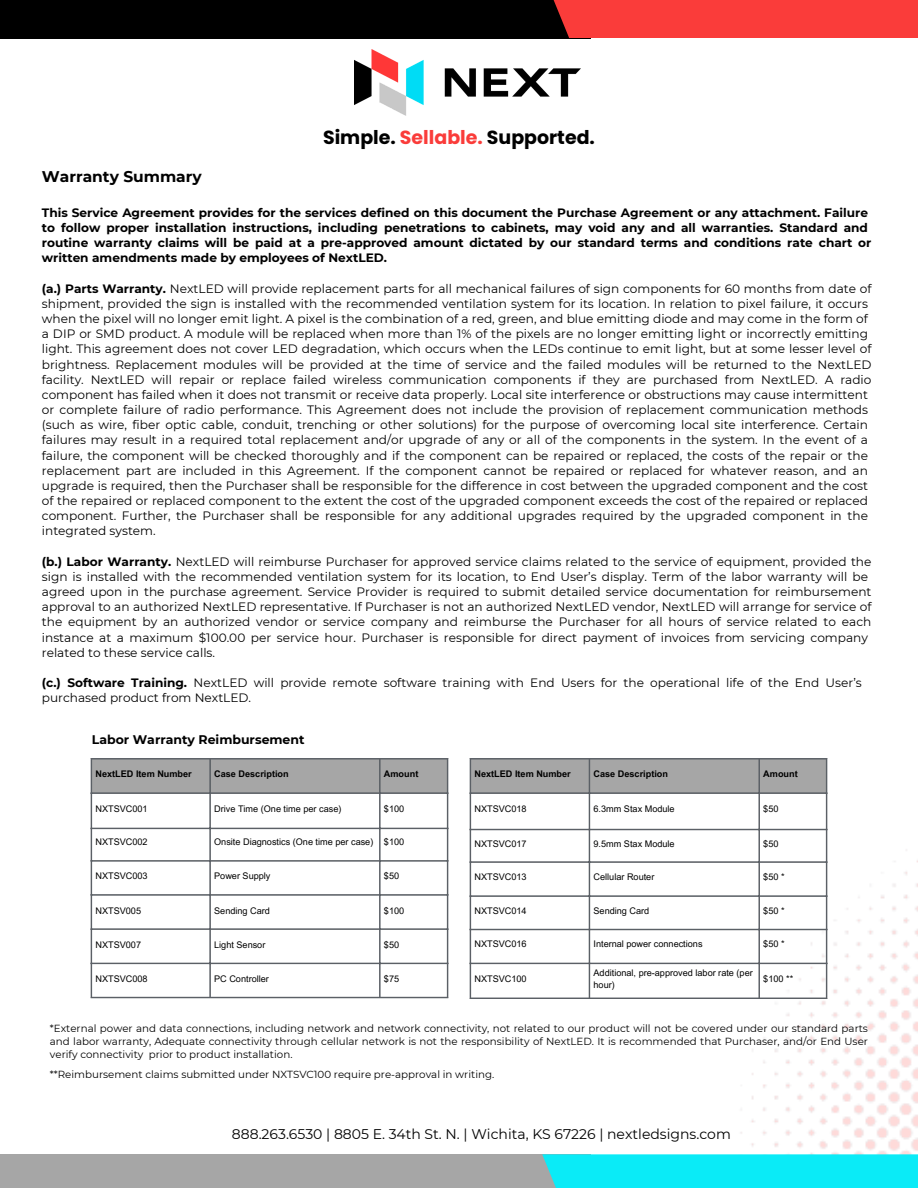
<style>
.page{position:relative;width:918px;height:1188px;background:#fff}
.page>*{position:absolute;margin:0;border:0;box-sizing:border-box;transform-origin:0 0}
.t1{font:700 18.9px "Poppins";color:#000}
.t2{font:700 15.45px "Montserrat";color:#000}
.t3{font:13.95px "Montserrat";color:#000}
.t4{font:700 12.45px "Montserrat";color:#000}
.t5{font:12.15px/15.1px "Montserrat";color:#000}
.t6{font:700 12.15px/15.1px "Montserrat";color:#000}
.t7{font:10.35px/12.9px "Montserrat";color:#000;text-align:justify}
.t8{font:9.15px/12.1px "Arial MT Pro";color:#000}
.t9{font:700 9.15px "Arial MT Pro";color:#000}
.s1{color:#fa3c3a}
.s2{font-weight:700}
</style>
<div class="page">
<div style="left:0;top:1154px;width:590px;height:34px;background:#a6a6a6"></div>
<img style="left:727px;top:778px;width:191px;height:376px">
<div style="left:542px;top:1154px;width:376px;height:34px;background:#0aebf7"></div>
<img style="left:355px;top:49px;width:226px;height:67px">
<div style="left:0;top:0;width:590px;height:38px;background:#000"></div>
<div style="left:553px;top:0;width:365px;height:38px;background:#fa3c3a"></div>
<div style="left:92px;top:760px;width:355px;height:32px;background:#a6a6a6"></div>
<hr style="left:91px;top:760px;width:1px;height:237px;background:#5b6066">
<hr style="left:209px;top:760px;width:2px;height:237px;background:#5b6066">
<hr style="left:379px;top:760px;width:2px;height:237px;background:#5b6066">
<hr style="left:447px;top:760px;width:1px;height:237px;background:#5b6066">
<hr style="left:91px;top:758px;width:357px;height:2px;background:#5b6066">
<hr style="left:91px;top:792px;width:357px;height:2px;background:#5b6066">
<hr style="left:91px;top:828px;width:357px;height:1px;background:#5b6066">
<hr style="left:91px;top:860px;width:357px;height:2px;background:#5b6066">
<hr style="left:91px;top:894px;width:357px;height:2px;background:#5b6066">
<hr style="left:91px;top:928px;width:357px;height:2px;background:#5b6066">
<hr style="left:91px;top:963px;width:357px;height:1px;background:#5b6066">
<hr style="left:91px;top:997px;width:357px;height:1px;background:#5b6066">
<div style="left:471px;top:760px;width:355px;height:32px;background:#a6a6a6"></div>
<hr style="left:470px;top:760px;width:1px;height:238px;background:#5b6066">
<hr style="left:589px;top:760px;width:1px;height:238px;background:#5b6066">
<hr style="left:758px;top:760px;width:2px;height:238px;background:#5b6066">
<hr style="left:826px;top:760px;width:1px;height:238px;background:#5b6066">
<hr style="left:470px;top:758px;width:357px;height:2px;background:#5b6066">
<hr style="left:470px;top:792px;width:357px;height:2px;background:#5b6066">
<hr style="left:470px;top:829px;width:357px;height:1px;background:#5b6066">
<hr style="left:470px;top:861px;width:357px;height:2px;background:#5b6066">
<hr style="left:470px;top:895px;width:357px;height:2px;background:#5b6066">
<hr style="left:470px;top:929px;width:357px;height:1px;background:#5b6066">
<hr style="left:470px;top:963px;width:357px;height:1px;background:#5b6066">
<hr style="left:470px;top:998px;width:357px;height:1px;background:#5b6066">
<p class="t1" style="left:323px;top:124px;width:273px">Simple. <span class="s1">Sellable.</span> Supported.</p>
<p class="t2" style="left:42px;top:167px;width:161px">Warranty Summary</p>
<p class="t6" style="left:42px;top:205px;width:831px">This Service Agreement provides for the services defined on this document the Purchase Agreement or any attachment. Failure to follow proper installation instructions, including penetrations to cabinets, may void any and all warranties. Standard and routine warranty claims will be paid at a pre-approved amount dictated by our standard terms and conditions rate chart or written amendments made by employees of NextLED.</p>
<p class="t5" style="left:42px;top:281px;width:831px"><span class="s2">(a.) Parts Warranty.</span> NextLED will provide replacement parts for all mechanical failures of sign components for 60 months from date of shipment, provided the sign is installed with the recommended ventilation system for its location. In relation to pixel failure, it occurs when the pixel will no longer emit light. A pixel is the combination of a red, green, and blue emitting diode and may come in the form of a DIP or SMD product. A module will be replaced when more than 1% of the pixels are no longer emitting light or incorrectly emitting light. This agreement does not cover LED degradation, which occurs when the LEDs continue to emit light, but at some lesser level of brightness. Replacement modules will be provided at the time of service and the failed modules will be returned to the NextLED facility. NextLED will repair or replace failed wireless communication components if they are purchased from NextLED. A radio component has failed when it does not transmit or receive data properly. Local site interference or obstructions may cause intermittent or complete failure of radio performance. This Agreement does not include the provision of replacement communication methods (such as wire, fiber optic cable, conduit, trenching or other solutions) for the purpose of overcoming local site interference. Certain failures may result in a required total replacement and/or upgrade of any or all of the components in the system. In the event of a failure, the component will be checked thoroughly and if the component can be repaired or replaced, the costs of the repair or the replacement part are included in this Agreement. If the component cannot be repaired or replaced for whatever reason, and an upgrade is required, then the Purchaser shall be responsible for the difference in cost between the upgraded component and the cost of the repaired or replaced component to the extent the cost of the upgraded component exceeds the cost of the repaired or replaced component. Further, the Purchaser shall be responsible for any additional upgrades required by the upgraded component in the integrated system.</p>
<p class="t5" style="left:42px;top:554px;width:831px"><span class="s2">(b.) Labor Warranty.</span> NextLED will reimburse Purchaser for approved service claims related to the service of equipment, provided the sign is installed with the recommended ventilation system for its location, to End User’s display. Term of the labor warranty will be agreed upon in the purchase agreement. Service Provider is required to submit detailed service documentation for reimbursement approval to an authorized NextLED representative. If Purchaser is not an authorized NextLED vendor, NextLED will arrange for service of the equipment by an authorized vendor or service company and reimburse the Purchaser for all hours of service related to each instance at a maximum $100.00 per service hour. Purchaser is responsible for direct payment of invoices from servicing company related to these service calls.</p>
<p class="t5" style="left:42px;top:675px;width:822px"><span class="s2">(c.) Software Training.</span> NextLED will provide remote software training with End Users for the operational life of the End User’s purchased product from NextLED.</p>
<p class="t4" style="left:92px;top:732px;width:214px">Labor Warranty Reimbursement</p>
<h5 class="t9" style="left:95px;top:771px;width:98px">NextLED Item Number</h5>
<h5 class="t9" style="left:214px;top:771px;width:76px">Case Description</h5>
<h4 class="t9" style="left:384px;top:771px;width:36px">Amount</h4>
<p class="t8" style="left:95px;top:804px;width:54px">NXTSVC001</p>
<p class="t8" style="left:214px;top:804px;width:129px">Drive Time (One time per case)</p>
<p class="t8" style="left:384px;top:804px;width:22px">$100</p>
<p class="t8" style="left:95px;top:837px;width:54px">NXTSVC002</p>
<p class="t8" style="left:214px;top:837px;width:161px">Onsite Diagnostics (One time per case)</p>
<p class="t8" style="left:384px;top:837px;width:22px">$100</p>
<p class="t8" style="left:95px;top:871px;width:54px">NXTSVC003</p>
<p class="t8" style="left:214px;top:871px;width:58px">Power Supply</p>
<p class="t8" style="left:384px;top:871px;width:17px">$50</p>
<p class="t8" style="left:95px;top:905px;width:47px">NXTSV005</p>
<p class="t8" style="left:214px;top:905px;width:57px">Sending Card</p>
<p class="t8" style="left:384px;top:905px;width:22px">$100</p>
<p class="t8" style="left:95px;top:939px;width:47px">NXTSV007</p>
<p class="t8" style="left:214px;top:939px;width:53px">Light Sensor</p>
<p class="t8" style="left:384px;top:939px;width:17px">$50</p>
<p class="t8" style="left:95px;top:974px;width:54px">NXTSVC008</p>
<p class="t8" style="left:214px;top:974px;width:56px">PC Controller</p>
<p class="t8" style="left:384px;top:974px;width:17px">$75</p>
<p class="t9" style="left:474px;top:771px;width:98px">NextLED Item Number</p>
<p class="t9" style="left:594px;top:771px;width:76px">Case Description</p>
<p class="t9" style="left:763px;top:771px;width:36px">Amount</p>
<p class="t8" style="left:474px;top:804px;width:54px">NXTSVC018</p>
<p class="t8" style="left:594px;top:804px;width:83px">6.3mm Stax Module</p>
<p class="t8" style="left:763px;top:804px;width:17px">$50</p>
<p class="t8" style="left:474px;top:838px;width:54px">NXTSVC017</p>
<p class="t8" style="left:594px;top:838px;width:83px">9.5mm Stax Module</p>
<p class="t8" style="left:763px;top:838px;width:17px">$50</p>
<p class="t8" style="left:474px;top:872px;width:54px">NXTSVC013</p>
<p class="t8" style="left:594px;top:872px;width:62px">Cellular Router</p>
<p class="t8" style="left:763px;top:872px;width:23px">$50 *</p>
<p class="t8" style="left:474px;top:906px;width:54px">NXTSVC014</p>
<p class="t8" style="left:594px;top:906px;width:57px">Sending Card</p>
<p class="t8" style="left:763px;top:906px;width:23px">$50 *</p>
<p class="t8" style="left:474px;top:939px;width:54px">NXTSVC016</p>
<p class="t8" style="left:594px;top:939px;width:111px">Internal power connections</p>
<p class="t8" style="left:763px;top:939px;width:23px">$50 *</p>
<p class="t8" style="left:474px;top:974px;width:54px">NXTSVC100</p>
<p class="t8" style="left:594px;top:968px;width:161px">Additional, pre-approved labor rate (per hour)</p>
<p class="t8" style="left:763px;top:974px;width:31px">$100 **</p>
<p class="t7" style="left:50px;top:1022px;width:820px">*External power and data connections, including network and network connectivity, not related to our product will not be covered under our standard parts and labor warranty, Adequate connectivity through cellular network is not the responsibility of NextLED. It is recommended that Purchaser, and/or End User verify connectivity prior to product installation.</p>
<p class="t7" style="left:50px;top:1068px;width:446px">**Reimbursement claims submitted under NXTSVC100 require pre-approval in writing.</p>
<p class="t3" style="left:232px;top:1126px;width:501px">888.263.6530 | 8805 E. 34th St. N. | Wichita, KS 67226 | nextledsigns.com</p>
</div>
